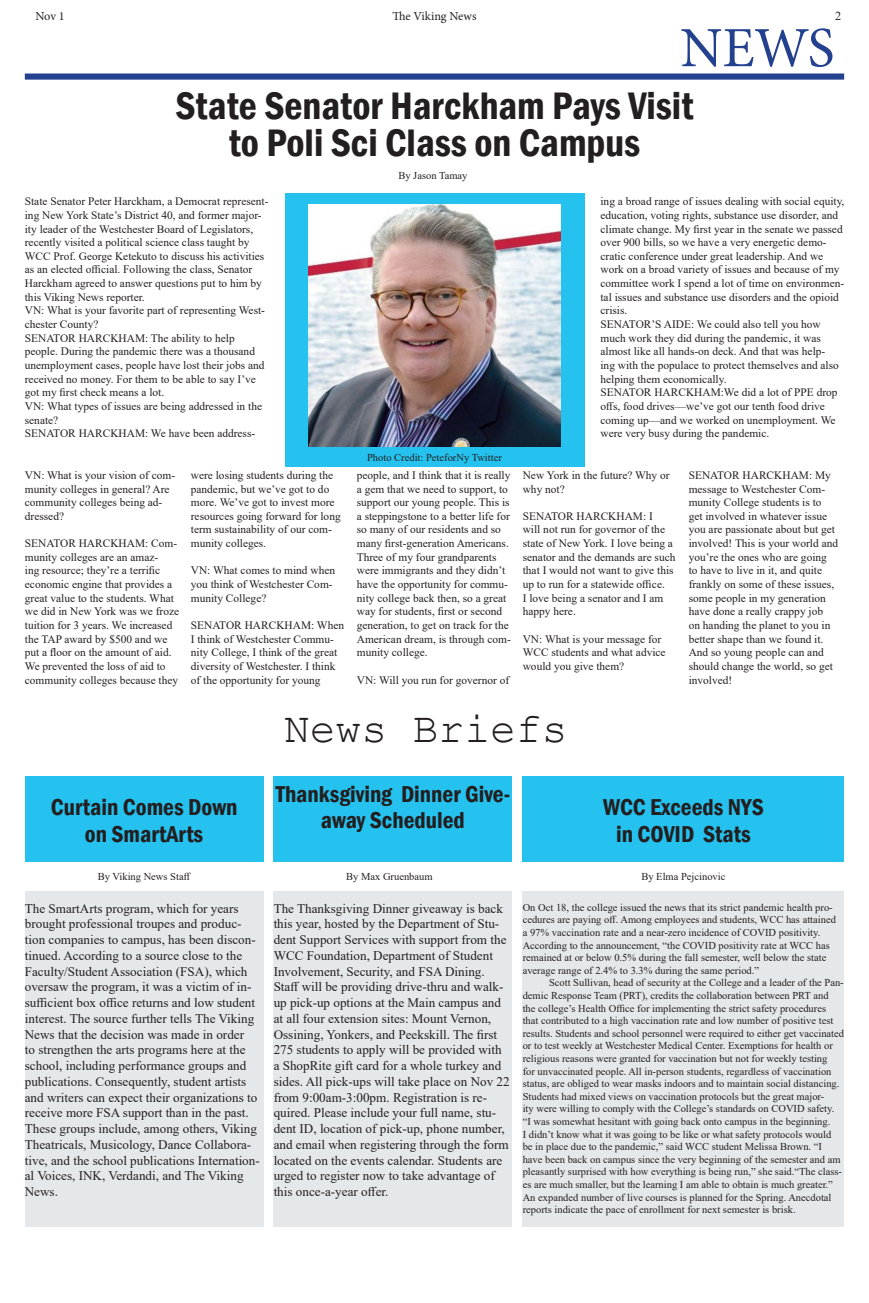
<style>
.page{position:relative;width:869px;height:1303px;background:#fff}
.page>*{position:absolute;margin:0;border:0;box-sizing:border-box;transform-origin:0 0}
.Paragraph_Style_1{font:56.88px "Minion Pro";color:#24418f}
.t1{font:42.88px "Courier New";color:#231f20}
.t2{font:600 condensed 39.38px "Franklin Gothic";color:#231f20}
.t3{font:600 condensed 23.62px/26.2px "Franklin Gothic";color:#231f20;text-align:center}
.t4{font:13.12px/15.8px "Times New Roman";color:#231f20}
.t5{font:12.25px "Minion Pro";letter-spacing:-.005em;color:#231f20}
.t6{font:12.25px "Times New Roman";color:#231f20}
.t7{font:11.38px/13.7px "Times New Roman";color:#231f20}
.t8{font:10.5px/12.6px "Times New Roman";color:#231f20}
</style>
<div class="page">
<div style="left:25px;top:73px;width:818px;height:7px;background:#24418f"></div>
<div style="left:25px;top:776px;width:238px;height:85px;background:#25c2ef"></div>
<div style="left:273px;top:776px;width:239px;height:85px;background:#25c2ef"></div>
<div style="left:522px;top:776px;width:321px;height:85px;background:#25c2ef"></div>
<div style="left:25px;top:890px;width:238px;height:335px;background:#e5e8ea"></div>
<div style="left:273px;top:890px;width:239px;height:335px;background:#e5e8ea"></div>
<div style="left:522px;top:890px;width:321px;height:335px;background:#e5e8ea"></div>
<div style="left:284px;top:193px;width:300px;height:273px;background:#25c2ef"></div>
<img style="left:308px;top:204px;width:252px;height:242px">
<p class="t5" style="left:35px;top:8px;width:31px">Nov 1</p>
<p class="t5" style="left:392px;top:8px;width:85px">The Viking News</p>
<p class="t6" style="left:834px;top:8px;width:8px">2</p>
<p class="Paragraph_Style_1" style="left:680px;top:10px;width:156px">NEWS</p>
<p class="t2" style="left:175px;top:79px;width:519px">State Senator Harckham Pays Visit</p>
<p class="t2" style="left:228px;top:117px;width:413px">to Poli Sci Class on Campus</p>
<p class="t7" style="left:25px;top:194px;width:245px">State Senator Peter Harckham, a Democrat represent&shy;ing New York State’s District 40, and former major&shy;ity leader of the Westchester Board of Legislators, recently visited a political science class taught by WCC Prof. George Ketekuto to discuss his activities as an elected official. Following the class, Senator Harckham agreed to answer questions put to him by this Viking News reporter.</p>
<p class="t7" style="left:25px;top:303px;width:241px">VN: What is your favorite part of representing West&shy;chester County?</p>
<p class="t7" style="left:25px;top:331px;width:241px">SENATOR HARCKHAM: The ability to help people. During the pandemic there was a thousand unemployment cases, people have lost their jobs and received no money. For them to be able to say I’ve got my first check means a lot.</p>
<p class="t7" style="left:25px;top:399px;width:239px">VN: What types of issues are being addressed in the senate?</p>
<p class="t7" style="left:25px;top:426px;width:232px">SENATOR HARCKHAM: We have been address-</p>
<p class="t7" style="left:25px;top:468px;width:152px">VN: What is your vision of com&shy;munity colleges in general? Are community colleges being ad&shy;dressed?</p>
<p class="t7" style="left:25px;top:536px;width:156px">SENATOR HARCKHAM: Com&shy;munity colleges are an amaz-<br>ing resource; they’re a terrific economic engine that provides a great value to the students. What we did in New York was we froze tuition for 3 years. We increased the TAP award by $500 and we put a floor on the amount of aid.<br>We prevented the loss of aid to community colleges because they</p>
<p class="t7" style="left:191px;top:468px;width:151px">were losing students during the pandemic, but we’ve got to do more. We’ve got to invest more resources going forward for long term sustainability of our com&shy;munity colleges.</p>
<p class="t7" style="left:191px;top:563px;width:146px">VN: What comes to mind when you think of Westchester Com&shy;munity College?</p>
<p class="t7" style="left:191px;top:618px;width:155px">SENATOR HARCKHAM: When<br>I think of Westchester Commu&shy;nity College, I think of the great diversity of Westchester. I think of the opportunity for young</p>
<p class="t8" style="left:398px;top:169px;width:71px">By Jason Tamay</p>
<p class="t8" style="left:367px;top:450px;width:136px">Photo Credit: PeteforNy Twitter</p>
<p class="t7" style="left:356px;top:468px;width:155px">people, and I think that it is really a gem that we need to support, to support our young people. This is a steppingstone to a better life for so many of our residents and so many first-generation Americans.<br>Three of my four grandparents were immigrants and they didn’t have the opportunity for commu&shy;nity college back then, so a great way for students, first or second generation, to get on track for the<br>American dream, is through com&shy;munity college.</p>
<p class="t7" style="left:356px;top:672px;width:154px">VN: Will you run for governor of</p>
<p class="t7" style="left:600px;top:194px;width:245px">ing a broad range of issues dealing with social equity, education, voting rights, substance use disorder, and climate change. My first year in the senate we passed over 900 bills, so we have a very energetic demo&shy;cratic conference under great leadership. And we work on a broad variety of issues and because of my committee work I spend a lot of time on environmen&shy;tal issues and substance use disorders and the opioid crisis.</p>
<p class="t7" style="left:600px;top:317px;width:240px">SENATOR’S AIDE: We could also tell you how much work they did during the pandemic, it was almost like all hands-on deck. And that was help&shy;ing with the populace to protect themselves and also helping them economically.</p>
<p class="t7" style="left:600px;top:385px;width:238px">SENATOR HARCKHAM:We did a lot of PPE drop offs, food drives—we’ve got our tenth food drive coming up—and we worked on unemployment. We were very busy during the pandemic.</p>
<p class="t7" style="left:522px;top:468px;width:148px">New York in the future? Why or why not?</p>
<p class="t7" style="left:522px;top:509px;width:154px">SENATOR HARCKHAM: I<br>will not run for governor of the state of New York. I love being a senator and the demands are such that I would not want to give this up to run for a statewide office.<br>I love being a senator and I am happy here.</p>
<p class="t7" style="left:522px;top:631px;width:144px">VN: What is your message for<br>WCC students and what advice would you give them?</p>
<p class="t7" style="left:688px;top:468px;width:151px">SENATOR HARCKHAM: My message to Westchester Com&shy;munity College students is to get involved in whatever issue you are passionate about but get involved! This is your world and you’re the ones who are going to have to live in it, and quite frankly on some of these issues, some people in my generation have done a really crappy job<br>on handing the planet to you in better shape than we found it.<br>And so young people can and should change the world, so get involved!</p>
<p class="t3" style="left:51px;top:794px;width:188px">Curtain Comes Down</p>
<p class="t3" style="left:85px;top:820px;width:120px">on SmartArts</p>
<p class="t1" style="left:284px;top:702px;width:284px">News Briefs</p>
<p class="t3" style="left:275px;top:780px;width:236px">Thanksgiving Dinner Give&shy;away Scheduled</p>
<p class="t3" style="left:603px;top:794px;width:162px">WCC Exceeds NYS</p>
<p class="t3" style="left:616px;top:820px;width:136px">in COVID Stats</p>
<p class="t8" style="left:98px;top:869px;width:94px">By Viking News Staff</p>
<p class="t8" style="left:346px;top:869px;width:88px">By Max Gruenbaum</p>
<p class="t8" style="left:641px;top:869px;width:85px">By Elma Pejcinovic</p>
<p class="t4" style="left:25px;top:899px;width:236px">The SmartArts program, which for years brought professional troupes and produc&shy;tion companies to campus, has been discon&shy;tinued. According to a source close to the Faculty/Student Association (FSA), which oversaw the program, it was a victim of in&shy;sufficient box office returns and low student interest. The source further tells The Viking News that the decision was made in order<br>to strengthen the arts programs here at the school, including performance groups and publications. Consequently, student artists and writers can expect their organizations to receive more FSA support than in the past.<br>These groups include, among others, Viking Theatricals, Musicology, Dance Collabora&shy;tive, and the school publications Internation&shy;al Voices, INK, Verdandi, and The Viking News.</p>
<p class="t4" style="left:273px;top:899px;width:237px">The Thanksgiving Dinner giveaway is back this year, hosted by the Department of Stu&shy;dent Support Services with support from the WCC Foundation, Department of Student Involvement, Security, and FSA Dining.<br>Staff will be providing drive-thru and walk&shy;up pick-up options at the Main campus and at all four extension sites: Mount Vernon, Ossining, Yonkers, and Peekskill. The first 275 students to apply will be provided with a ShopRite gift card for a whole turkey and sides. All pick-ups will take place on Nov 22 from 9:00am-3:00pm. Registration is re&shy;quired. Please include your full name, stu&shy;dent ID, location of pick-up, phone number, and email when registering through the form located on the events calendar. Students are urged to register now to take advantage of this once-a-year offer.</p>
<p class="t8" style="left:522px;top:900px;width:314px">On Oct 18, the college issued the news that its strict pandemic health pro&shy;cedures are paying off. Among employees and students, WCC has attained a 97% vaccination rate and a near-zero incidence of COVID positivity.<br>According to the announcement, “the COVID positivity rate at WCC has remained at or below 0.5% during the fall semester, well below the state average range of 2.4% to 3.3% during the same period.”</p>
<p class="t8" style="left:522px;top:976px;width:323px;text-indent:26px">Scott Sullivan, head of security at the College and a leader of the Pan&shy;demic Response Team (PRT), credits the collaboration between PRT and<br>the college’s Health Office for implementing the strict safety procedures that contributed to a high vaccination rate and low number of positive test results. Students and school personnel were required to either get vaccinated or to test weekly at Westchester Medical Center. Exemptions for health or religious reasons were granted for vaccination but not for weekly testing<br>for unvaccinated people. All in-person students, regardless of vaccination status, are obliged to wear masks indoors and to maintain social distancing.</p>
<p class="t8" style="left:522px;top:1089px;width:321px">Students had mixed views on vaccination protocols but the great major-<br>ity were willing to comply with the College’s standards on COVID safety. “I was somewhat hesitant with going back onto campus in the beginning.<br>I didn’t know what it was going to be like or what safety protocols would be in place due to the pandemic,” said WCC student Melissa Brown. “I have been back on campus since the very beginning of the semester and am pleasantly surprised with how everything is being run,” she said.“The class&shy;es are much smaller, but the learning I am able to obtain is much greater.”</p>
<p class="t8" style="left:522px;top:1190px;width:310px">An expanded number of live courses is planned for the Spring. Anecdotal reports indicate the pace of enrollment for next semester is brisk.</p>
</div>
